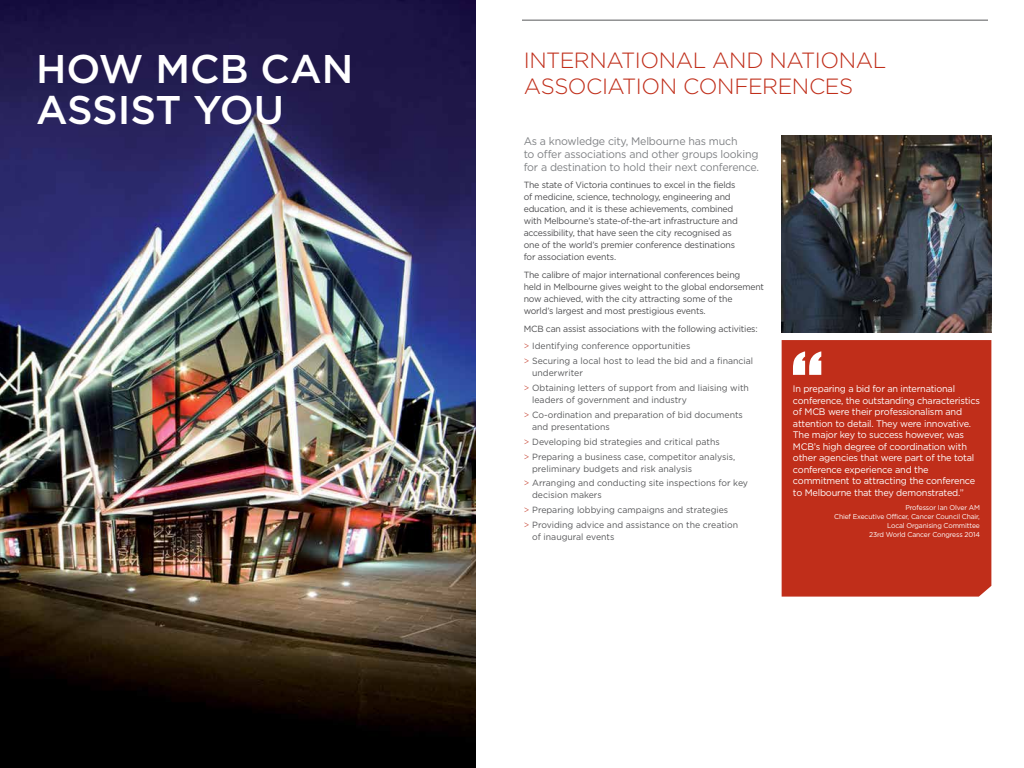
<style>
.page{position:relative;width:1024px;height:768px;background:#fff}
.page>*{position:absolute;margin:0;border:0;box-sizing:border-box;transform-origin:0 0}
.t1{font:500 40px/41px "Gotham";color:#fff}
.t2{font:300 22px/26px "Gotham";letter-spacing:-.02em;color:#c02e1a}
.t3{font:11px/13px "Gotham";letter-spacing:-.02em;color:#808285}
.t4{font:9.5px/11.5px "Gotham";letter-spacing:-.02em;color:#fff;scale:.96 1}
.t5{font:9px/12px "Gotham";letter-spacing:-.02em;color:#4d4d4f}
.t6{font:9px/14.8px "Gotham";color:#58595b}
.t7{font:7px/9px "Gotham";letter-spacing:-.02em;color:#fff;text-align:right}
.s1{font-weight:300;color:#c02e1a}
.s2{color:#58595b}
</style>
<div class="page">
<hr style="left:522px;top:20px;width:466px;height:1px;background:#58595b">
<img style="left:0;top:0;width:475px;height:768px">
<div style="left:782px;top:340px;width:209px;height:257px;background:#c02e1a"></div>
<svg style="left:793px;top:351px;width:28px;height:24px"></svg>
<img style="left:782px;top:136px;width:209px;height:197px">
<h1 class="t1" style="left:36px;top:48px;width:319px">HOW MCB CAN<br>ASSIST YOU</h1>
<h2 class="t2" style="left:524px;top:46px;width:364px">INTERNATIONAL AND NATIONAL<br>ASSOCIATION CONFERENCES</h2>
<p class="t3" style="left:524px;top:134px;width:237px">As a knowledge city, Melbourne has much<br>to offer associations and other groups looking for a destination to hold their next conference.</p>
<p class="t5" style="left:524px;top:179px;width:216px">The state of Victoria continues to excel in the fields of medicine, science, technology, engineering and education, and it is these achievements, combined with Melbourne’s state-of-the-art infrastructure and accessibility, that have seen the city recognised as one of the world’s premier conference destinations for association events.</p>
<p class="t5" style="left:524px;top:269px;width:242px">The calibre of major international conferences being<br>held in Melbourne gives weight to the global endorsement now achieved, with the city attracting some of the world’s largest and most prestigious events.</p>
<p class="t5" style="left:524px;top:320px;width:236px;line-height:17.7px">MCB can assist associations with the following activities: <span class="s1">&gt;</span> <span class="s2">Identifying conference opportunities</span></p>
<p class="t6" style="left:532px;top:355px;width:222px;line-height:12px;text-indent:-9px"><span class="s1">&gt;</span> Securing a local host to lead the bid and a financial underwriter</p>
<p class="t6" style="left:532px;top:382px;width:218px;line-height:12px;text-indent:-9px"><span class="s1">&gt;</span> Obtaining letters of support from and liaising with leaders of government and industry</p>
<p class="t6" style="left:532px;top:409px;width:212px;line-height:12px;text-indent:-9px"><span class="s1">&gt;</span> Co-ordination and preparation of bid documents and presentations</p>
<p class="t6" style="left:524px;top:434px;width:213px"><span class="s1">&gt;</span> Developing bid strategies and critical paths<br><span class="s1">&gt;</span> Preparing a business case, competitor analysis,</p>
<p class="t6" style="left:524px;top:461px;width:226px;text-indent:9px">preliminary budgets and risk analysis<br><span class="s1">&gt;</span> Arranging and conducting site inspections for key</p>
<p class="t6" style="left:524px;top:488px;width:216px;text-indent:9px">decision makers<br><span class="s1">&gt;</span> Preparing lobbying campaigns and strategies<br><span class="s1">&gt;</span> Providing advice and assistance on the creation</p>
<p class="t6" style="left:532px;top:529px;width:84px">of inaugural events</p>
<p class="t4" style="left:793px;top:383px;width:196px">In preparing a bid for an international conference, the outstanding characteristics of MCB were their professionalism and attention to detail. They were innovative.<br>The major key to success however, was MCB’s high degree of coordination with other agencies that were part of the total conference experience and the commitment to attracting the conference to Melbourne that they demonstrated.”</p>
<p class="t7" style="left:834px;top:503px;width:147px">Professor Ian Olver AM<br>Chief Executive Officer, Cancer Council Chair,<br>Local Organising Committee<br>23rd World Cancer Congress 2014</p>
</div>
